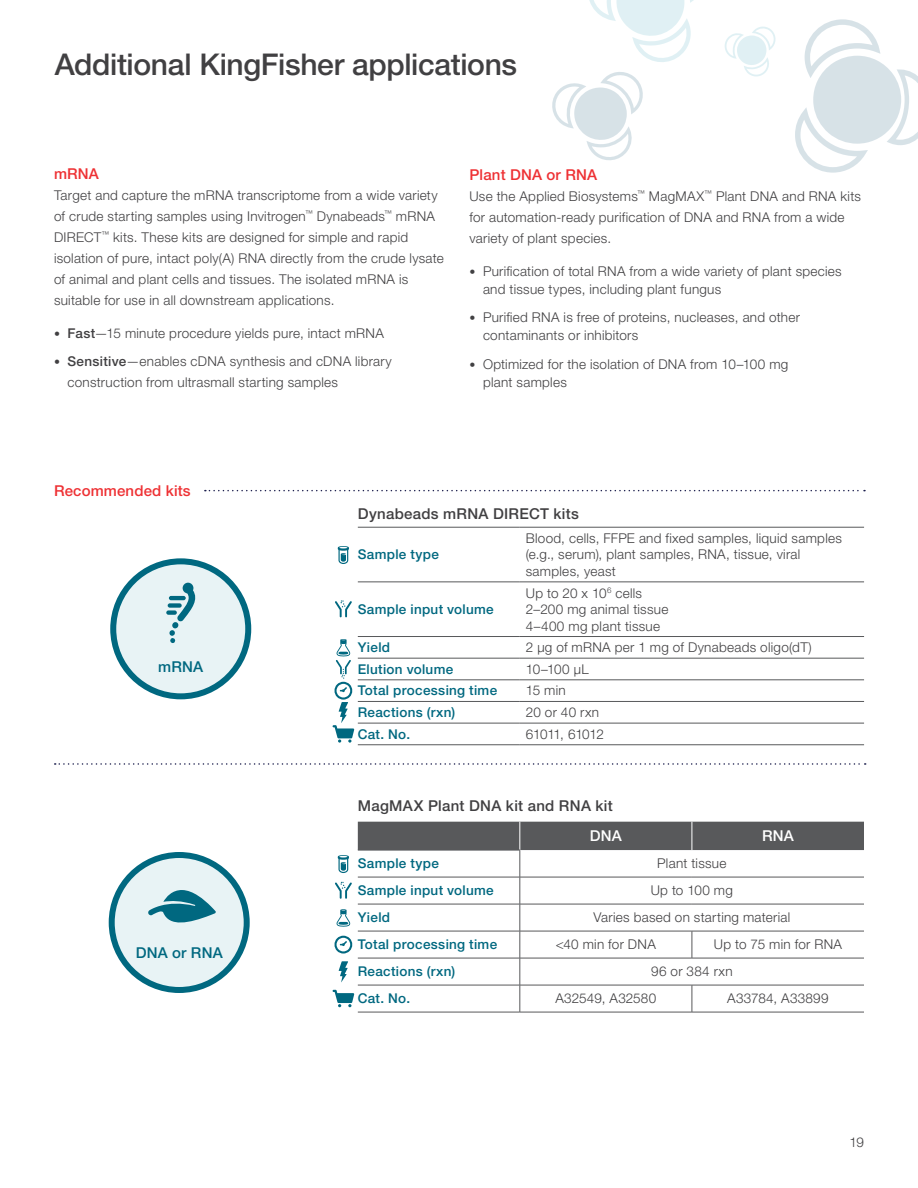
<style>
.page{position:relative;width:918px;height:1188px;background:#fff}
.page>*{position:absolute;margin:0;border:0;box-sizing:border-box;transform-origin:0 0}
.t1{font:500 30px "Helvetica Neue LTW1 G";letter-spacing:-.01em;color:#414042}
.t2{font:500 15px "Helvetica Neue LTW1 G";letter-spacing:.02em;color:#414042}
.t3{font:500 15px "Helvetica Neue LTW1 G";letter-spacing:.01em;color:#ee3134}
.t4{font:500 15px "Helvetica Neue LTW1 G";letter-spacing:.01em;color:#006880}
.t5{font:500 15px "Helvetica Neue LTW1 G";letter-spacing:.005em;color:#fff}
.t6{font:300 13.5px/21px "Helvetica Neue LTW1 G";letter-spacing:.02em;color:#414042}
.t7{font:500 13.5px "Helvetica Neue LTW1 G";letter-spacing:.025em;color:#006880}
.t8{font:300 13.5px "Helvetica Neue LTW1 G";letter-spacing:-.03em;color:#414042}
.s1{font-weight:500;font-size:12px}
.s2{font-weight:500}
.s3{font-size:12px}
</style>
<div class="page">
<svg style="left:55px;top:763px;width:811px;height:2px"></svg>
<hr style="left:358px;top:527px;width:162px;height:1px;background:#58595b">
<hr style="left:520px;top:527px;width:344px;height:1px;background:#58595b">
<hr style="left:358px;top:582px;width:162px;height:1px;background:#58595b">
<hr style="left:520px;top:582px;width:344px;height:1px;background:#58595b">
<hr style="left:358px;top:636px;width:162px;height:1px;background:#58595b">
<hr style="left:520px;top:636px;width:344px;height:1px;background:#58595b">
<hr style="left:358px;top:658px;width:162px;height:1px;background:#58595b">
<hr style="left:520px;top:658px;width:344px;height:1px;background:#58595b">
<hr style="left:358px;top:680px;width:162px;height:1px;background:#58595b">
<hr style="left:520px;top:680px;width:344px;height:1px;background:#58595b">
<hr style="left:358px;top:701px;width:162px;height:1px;background:#58595b">
<hr style="left:520px;top:701px;width:344px;height:1px;background:#58595b">
<hr style="left:358px;top:723px;width:162px;height:1px;background:#58595b">
<hr style="left:520px;top:723px;width:344px;height:1px;background:#58595b">
<hr style="left:358px;top:745px;width:162px;height:1px;background:#58595b">
<hr style="left:520px;top:745px;width:344px;height:1px;background:#58595b">
<svg style="left:338px;top:546px;width:11px;height:18px"></svg>
<svg style="left:335px;top:600px;width:17px;height:17px"></svg>
<svg style="left:333px;top:639px;width:21px;height:104px"></svg>
<hr style="left:358px;top:1012px;width:162px;height:1px;background:#58595b">
<hr style="left:520px;top:1012px;width:172px;height:1px;background:#58595b">
<hr style="left:692px;top:1012px;width:172px;height:1px;background:#58595b">
<svg style="left:333px;top:822px;width:531px;height:190px"></svg>
<svg style="left:205px;top:490px;width:660px;height:1px"></svg>
<div style="left:113px;top:561px;width:135px;height:135px;background:#e8f3f5;border-radius:50%"></div>
<div style="left:110px;top:558px;width:141px;height:141px;border:6px solid #006880;border-radius:50%"></div>
<div style="left:166px;top:610px;width:11px;height:5px;background:#006880;border-radius:2px"></div>
<svg style="left:169px;top:583px;width:27px;height:60px"></svg>
<div style="left:112px;top:855px;width:135px;height:135px;background:#e8f3f5;border-radius:50%"></div>
<div style="left:109px;top:852px;width:141px;height:141px;border:6px solid #006880;border-radius:50%"></div>
<svg style="left:148px;top:890px;width:68px;height:33px"></svg>
<svg style="left:795px;top:19px;width:123px;height:154px"></svg>
<svg style="left:552px;top:0;width:142px;height:161px"></svg>
<svg style="left:724px;top:26px;width:52px;height:51px"></svg>
<h1 class="t1" style="left:55px;top:47px;width:464px">Additional KingFisher applications</h1>
<p class="t3" style="left:54px;top:164px;width:46px">mRNA</p>
<p class="t6" style="left:54px;top:184px;width:391px">Target and capture the mRNA transcriptome from a wide variety of crude starting samples using Invitrogen<sup>™</sup> Dynabeads<sup>™</sup> mRNA DIRECT<sup>™</sup> kits. These kits are designed for simple and rapid isolation of pure, intact poly(A) RNA directly from the crude lysate of animal and plant cells and tissues. The isolated mRNA is suitable for use in all downstream applications.</p>
<p class="t6" style="left:54px;top:322px;width:331px"><span class="s1">•</span> <span class="s2">Fast</span>—15 minute procedure yields pure, intact mRNA</p>
<p class="t6" style="left:68px;top:351px;width:326px;text-indent:-14px"><span class="s1">•</span> <span class="s2">Sensitive</span>—enables cDNA synthesis and cDNA library construction from ultrasmall starting samples</p>
<p class="t3" style="left:470px;top:166px;width:129px">Plant DNA or RNA</p>
<p class="t6" style="left:469px;top:186px;width:393px">Use the Applied Biosystems<sup>™</sup> MagMAX<sup>™</sup> Plant DNA and RNA kits for automation-ready purification of DNA and RNA from a wide variety of plant species.</p>
<p class="t6" style="left:483px;top:262px;width:360px;line-height:18px;text-indent:-14px"><span class="s3">•</span> Purification of total RNA from a wide variety of plant species and tissue types, including plant fungus</p>
<p class="t6" style="left:483px;top:309px;width:319px;line-height:18px;text-indent:-14px"><span class="s3">•</span> Purified RNA is free of proteins, nucleases, and other contaminants or inhibitors</p>
<p class="t6" style="left:483px;top:355px;width:307px;line-height:18px;text-indent:-14px"><span class="s3">•</span> Optimized for the isolation of DNA from 10–100 mg plant samples</p>
<p class="t3" style="left:54px;top:482px;width:138px">Recommended kits</p>
<p class="t2" style="left:358px;top:505px;width:222px">Dynabeads mRNA DIRECT kits</p>
<p class="t7" style="left:358px;top:546px;width:83px">Sample type</p>
<p class="t6" style="left:526px;top:530px;width:318px;line-height:16.5px">Blood, cells, FFPE and fixed samples, liquid samples (e.g., serum), plant samples, RNA, tissue, viral samples, yeast</p>
<p class="t4" style="left:158px;top:658px;width:46px">mRNA</p>
<p class="t4" style="left:136px;top:944px;width:88px">DNA or RNA</p>
<p class="t7" style="left:358px;top:601px;width:137px">Sample input volume</p>
<p class="t6" style="left:526px;top:584px;width:144px;line-height:16.5px">Up to 20 x 10<sup>6</sup> cells<br>2–200 mg animal tissue<br>4–400 mg plant tissue</p>
<p class="t7" style="left:358px;top:639px;width:34px">Yield</p>
<p class="t6" style="left:526px;top:637px;width:288px">2 µg of mRNA per 1 mg of Dynabeads oligo(dT)</p>
<p class="t7" style="left:358px;top:661px;width:97px">Elution volume</p>
<p class="t6" style="left:526px;top:658px;width:64px">10–100 µL</p>
<p class="t7" style="left:358px;top:683px;width:141px">Total processing time</p>
<p class="t6" style="left:526px;top:680px;width:41px">15 min</p>
<p class="t7" style="left:358px;top:704px;width:99px">Reactions (rxn)</p>
<p class="t6" style="left:526px;top:702px;width:75px">20 or 40 rxn</p>
<p class="t7" style="left:358px;top:726px;width:54px">Cat. No.</p>
<p class="t8" style="left:526px;top:726px;width:80px">61011, 61012</p>
<p class="t2" style="left:358px;top:796px;width:256px">MagMAX Plant DNA kit and RNA kit</p>
<p class="t5" style="left:590px;top:827px;width:33px">DNA</p>
<p class="t5" style="left:762px;top:827px;width:33px">RNA</p>
<p class="t7" style="left:358px;top:855px;width:83px">Sample type</p>
<p class="t6" style="left:657px;top:853px;width:71px">Plant tissue</p>
<p class="t7" style="left:358px;top:882px;width:137px">Sample input volume</p>
<p class="t6" style="left:651px;top:880px;width:84px">Up to 100 mg</p>
<p class="t7" style="left:358px;top:909px;width:34px">Yield</p>
<p class="t6" style="left:594px;top:907px;width:198px">Varies based on starting material</p>
<p class="t7" style="left:358px;top:936px;width:141px">Total processing time</p>
<p class="t6" style="left:556px;top:934px;width:101px">&lt;40 min for DNA</p>
<p class="t6" style="left:714px;top:934px;width:130px">Up to 75 min for RNA</p>
<p class="t7" style="left:358px;top:963px;width:99px">Reactions (rxn)</p>
<p class="t6" style="left:651px;top:961px;width:83px">96 or 384 rxn</p>
<p class="t7" style="left:358px;top:990px;width:54px">Cat. No.</p>
<p class="t6" style="left:555px;top:988px;width:102px">A32549, A32580</p>
<p class="t6" style="left:727px;top:988px;width:103px">A33784, A33899</p>
<p class="t6" style="left:850px;top:1132px;width:16px">19</p>
</div>
